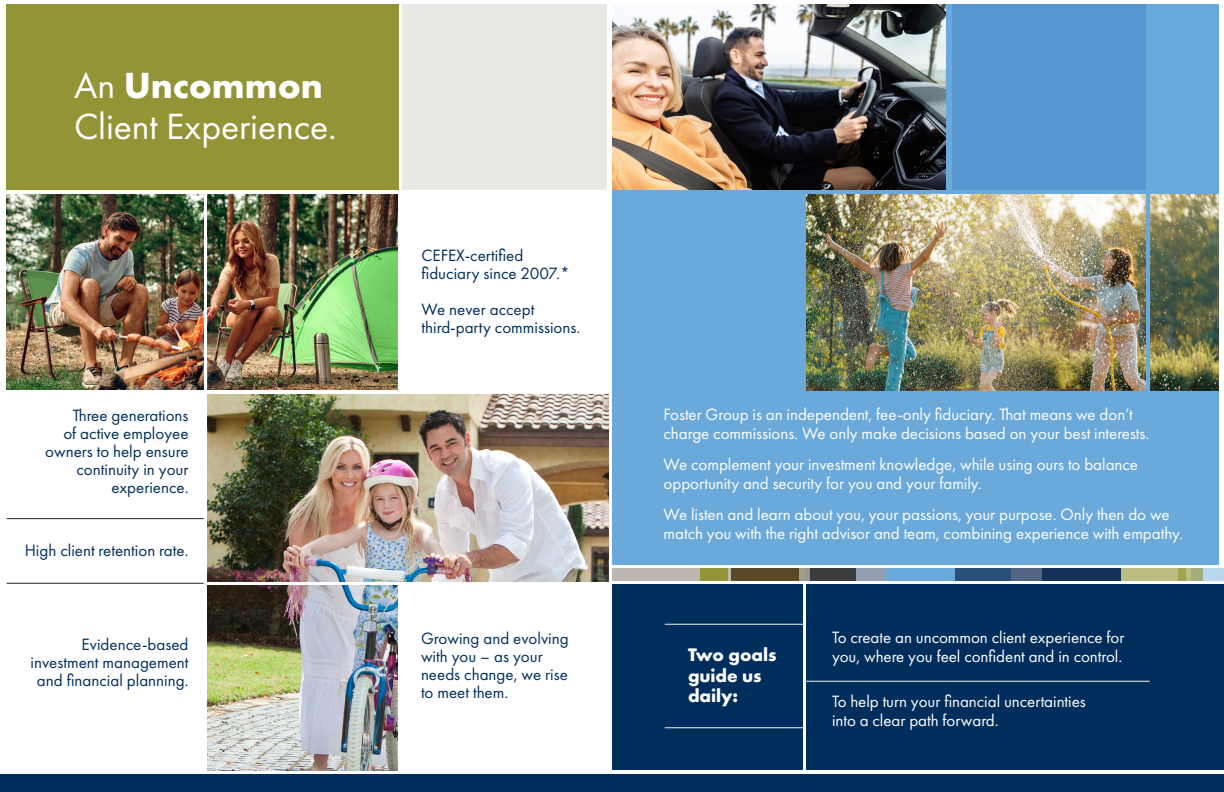
<style>
.page{position:relative;width:1224px;height:792px;background:#fff}
.page>*{position:absolute;margin:0;border:0;box-sizing:border-box;transform-origin:0 0}
.t1{font:37.8px "Futura PT";letter-spacing:-.005em;color:#fff}
.t2{font:700 37.8px "Futura PT";letter-spacing:-.005em;color:#fff}
.t3{font:700 18.9px/20.7px "Futura PT";letter-spacing:-.005em;color:#fff}
.t4{font:17px/19px "Futura PT";letter-spacing:-.005em;color:#fff}
.t5{font:17px/18px "Futura PT";color:#002e5c}
.s1{font-weight:400}
</style>
<div class="page">
<div style="left:807px;top:584px;width:417px;height:186px;background:#002e5c"></div>
<div style="left:0;top:774px;width:1224px;height:18px;background:#002e5c"></div>
<div style="left:612px;top:584px;width:190px;height:186px;background:#002e5c"></div>
<div style="left:402px;top:4px;width:205px;height:186px;background:#eae8e5"></div>
<div style="left:6px;top:4px;width:392px;height:186px;background:#929435"></div>
<div style="left:1191px;top:568px;width:33px;height:13px;background:#bbd7ee"></div>
<div style="left:612px;top:568px;width:217px;height:13px;background:#beb7af"></div>
<div style="left:700px;top:568px;width:28px;height:13px;background:#929435"></div>
<svg style="left:1121px;top:568px;width:82px;height:13px"></svg>
<div style="left:1179px;top:568px;width:7px;height:13px;background:#a1a351"></div>
<div style="left:731px;top:568px;width:125px;height:13px;background:#5a4925"></div>
<svg style="left:809px;top:568px;width:77px;height:13px"></svg>
<div style="left:886px;top:568px;width:125px;height:13px;background:#6ba9db"></div>
<svg style="left:955px;top:568px;width:87px;height:13px"></svg>
<div style="left:1042px;top:568px;width:79px;height:13px;background:#153059"></div>
<svg style="left:799px;top:568px;width:10px;height:13px"></svg>
<div style="left:612px;top:4px;width:607px;height:561px;background:#6ba9db"></div>
<hr style="left:7px;top:583px;width:196px;height:1px;background:#231f20">
<hr style="left:7px;top:518px;width:196px;height:1px;background:#231f20">
<hr style="left:665px;top:624px;width:139px;height:1px;background:#f2f3f4">
<hr style="left:805px;top:681px;width:344px;height:1px;background:#f2f3f4">
<hr style="left:665px;top:728px;width:139px;height:1px;background:#f2f3f4">
<img style="left:207px;top:585px;width:191px;height:186px">
<img style="left:6px;top:194px;width:197px;height:196px">
<img style="left:207px;top:194px;width:191px;height:196px">
<img style="left:207px;top:394px;width:401px;height:188px">
<img style="left:806px;top:194px;width:340px;height:197px">
<img style="left:612px;top:5px;width:334px;height:185px">
<div style="left:952px;top:4px;width:194px;height:186px;background:#5696d1"></div>
<img style="left:1151px;top:194px;width:68px;height:197px">
<p class="t2" style="left:74px;top:61px;width:250px"><span class="s1">An</span> Uncommon</p>
<p class="t1" style="left:74px;top:104px;width:264px">Client Experience.</p>
<p class="t5" style="left:45px;top:406px;width:145px;text-align:right">Three generations<br>of active employee owners to help ensure continuity in your experience.</p>
<p class="t5" style="left:25px;top:541px;width:165px">High client retention rate.</p>
<p class="t5" style="left:422px;top:246px;width:150px">CEFEX-certified fiduciary since 2007.*</p>
<p class="t5" style="left:422px;top:300px;width:160px">We never accept third-party commissions.</p>
<p class="t5" style="left:31px;top:635px;width:160px;text-align:right">Evidence-based investment management and financial planning.</p>
<p class="t5" style="left:421px;top:630px;width:149px">Growing and evolving with you – as your needs change, we rise to meet them.</p>
<p class="t4" style="left:664px;top:405px;width:487px">Foster Group is an independent, fee-only fiduciary. That means we don’t charge commissions. We only make decisions based on your best interests.</p>
<p class="t4" style="left:664px;top:455px;width:476px">We complement your investment knowledge, while using ours to balance opportunity and security for you and your family.</p>
<p class="t4" style="left:664px;top:505px;width:521px">We listen and learn about you, your passions, your purpose. Only then do we match you with the right advisor and team, combining experience with empathy.</p>
<p class="t3" style="left:688px;top:644px;width:90px">Two goals guide us daily:</p>
<p class="t4" style="left:832px;top:628px;width:294px">To create an uncommon client experience for you, where you feel confident and in control.</p>
<p class="t4" style="left:832px;top:692px;width:255px">To help turn your financial uncertainties into a clear path forward.</p>
</div>
